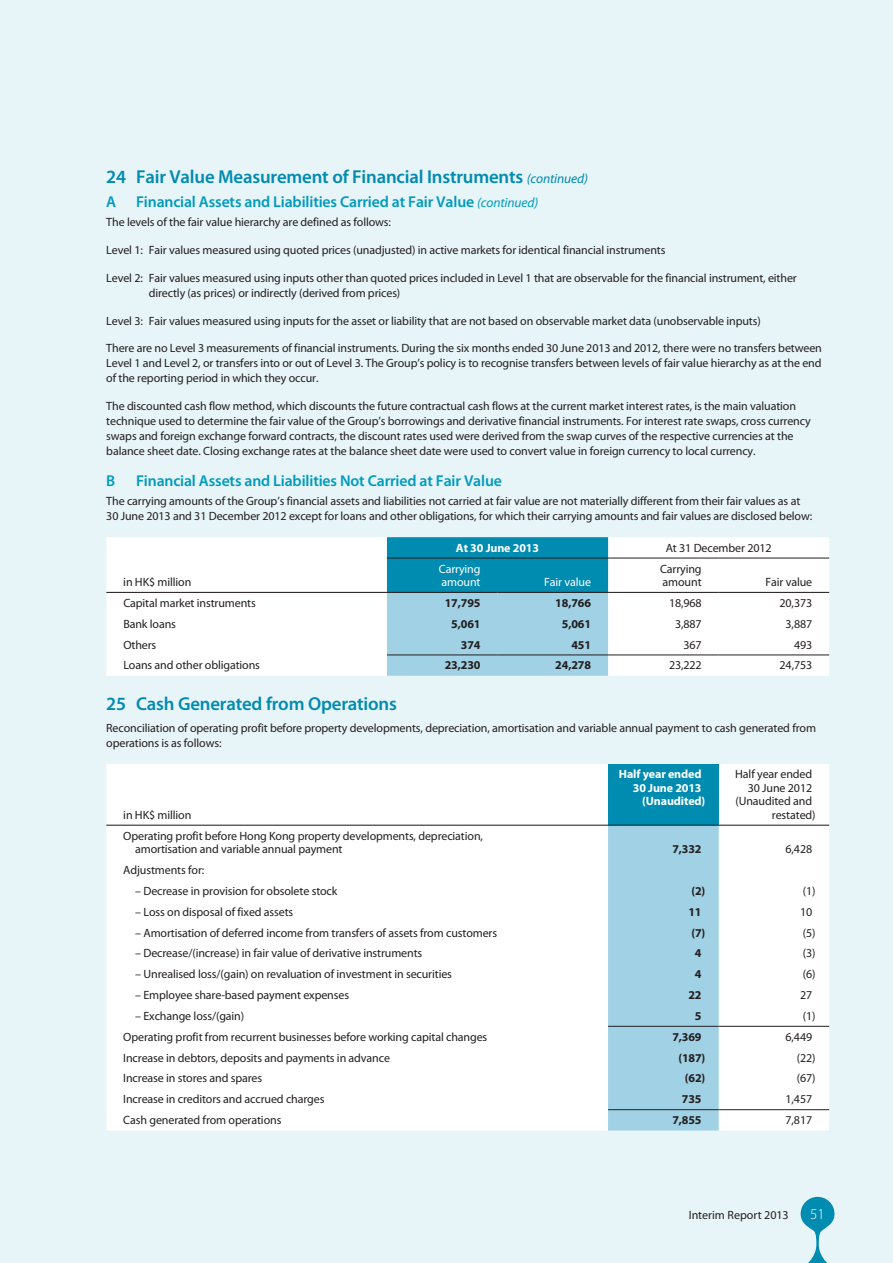
<style>
.page{position:relative;width:893px;height:1263px;background:#e7f4f8}
.page>*{position:absolute;margin:0;border:0;box-sizing:border-box;transform-origin:0 0}
.t1{font:600 18.75px "Myriad Pro";letter-spacing:-.01em;color:#008bb0}
.t2{font:600 15.75px "Myriad Pro";letter-spacing:-.01em;color:#009bbd}
.t3{font:300 15px "Myriad Pro";color:#fff}
.t4{font:12px/15px "Myriad Pro";letter-spacing:-.01em;color:#231f20}
.t5{font:700 12px "Myriad Pro";letter-spacing:-.01em;color:#231f20}
.t6{font:700 12px "Myriad Pro";letter-spacing:-.01em;color:#fff}
.t7{font:12px/13.5px "Myriad Pro";letter-spacing:-.01em;color:#fff}
.s1{font-weight:400;font-style:italic;font-size:13.5px}
</style>
<div class="page">
<div style="left:106px;top:537px;width:723px;height:139px;background:#fff"></div>
<svg style="left:387px;top:537px;width:221px;height:139px;background:#60b4ce"></svg>
<hr style="left:387px;top:592px;width:110px;height:1px;background:#231f20">
<hr style="left:497px;top:592px;width:111px;height:1px;background:#231f20">
<hr style="left:608px;top:592px;width:111px;height:1px;background:#231f20">
<hr style="left:719px;top:592px;width:110px;height:1px;background:#231f20">
<hr style="left:106px;top:592px;width:281px;height:1px;background:#231f20">
<hr style="left:608px;top:558px;width:111px;height:1px;background:#231f20">
<hr style="left:719px;top:558px;width:110px;height:1px;background:#231f20">
<hr style="left:387px;top:558px;width:110px;height:1px;background:#231f20">
<hr style="left:497px;top:558px;width:111px;height:1px;background:#231f20">
<hr style="left:387px;top:655px;width:110px;height:1px;background:#231f20">
<hr style="left:497px;top:655px;width:111px;height:1px;background:#231f20">
<hr style="left:608px;top:655px;width:111px;height:1px;background:#231f20">
<hr style="left:719px;top:655px;width:110px;height:1px;background:#231f20">
<div style="left:106px;top:764px;width:723px;height:366px;background:#fff"></div>
<div style="left:608px;top:764px;width:111px;height:61px;background:#008bb0"></div>
<div style="left:608px;top:826px;width:111px;height:304px;background:#a0d1e4"></div>
<hr style="left:608px;top:825px;width:111px;height:1px;background:#231f20">
<hr style="left:719px;top:825px;width:110px;height:1px;background:#231f20">
<hr style="left:106px;top:825px;width:502px;height:1px;background:#231f20">
<hr style="left:608px;top:1026px;width:111px;height:1px;background:#231f20">
<hr style="left:719px;top:1026px;width:110px;height:1px;background:#231f20">
<hr style="left:608px;top:1109px;width:111px;height:1px;background:#231f20">
<hr style="left:719px;top:1109px;width:110px;height:1px;background:#231f20">
<svg style="left:800px;top:1197px;width:35px;height:66px"></svg>
<h1 class="t1" style="left:106px;top:166px;width:483px">24 Fair Value Measurement of Financial Instruments <span class="s1">(continued)</span></h1>
<h2 class="t2" style="left:106px;top:193px;width:12px">A</h2>
<h2 class="t2" style="left:136px;top:193px;width:404px">Financial Assets and Liabilities Carried at Fair Value <span class="s1">(continued)</span></h2>
<p class="t4" style="left:106px;top:215px;width:286px">The levels of the fair value hierarchy are defined as follows:</p>
<p class="t4" style="left:106px;top:243px;width:561px">Level 1: Fair values measured using quoted prices (unadjusted) in active markets for identical financial instruments</p>
<p class="t4" style="left:149px;top:271px;width:649px;text-indent:-43px">Level 2: Fair values measured using inputs other than quoted prices included in Level 1 that are observable for the financial instrument, either directly (as prices) or indirectly (derived from prices)</p>
<p class="t4" style="left:106px;top:313px;width:656px">Level 3: Fair values measured using inputs for the asset or liability that are not based on observable market data (unobservable inputs)</p>
<p class="t4" style="left:106px;top:341px;width:717px;text-align:justify">There are no Level 3 measurements of financial instruments. During the six months ended 30 June 2013 and 2012, there were no transfers between Level 1 and Level 2, or transfers into or out of Level 3. The Group’s policy is to recognise transfers between levels of fair value hierarchy as at the end of the reporting period in which they occur.</p>
<p class="t4" style="left:106px;top:399px;width:706px">The discounted cash flow method, which discounts the future contractual cash flows at the current market interest rates, is the main valuation technique used to determine the fair value of the Group’s borrowings and derivative financial instruments. For interest rate swaps, cross currency swaps and foreign exchange forward contracts, the discount rates used were derived from the swap curves of the respective currencies at the balance sheet date. Closing exchange rates at the balance sheet date were used to convert value in foreign currency to local currency.</p>
<h2 class="t2" style="left:106px;top:472px;width:11px">B</h2>
<h2 class="t2" style="left:136px;top:472px;width:367px">Financial Assets and Liabilities Not Carried at Fair Value</h2>
<p class="t4" style="left:106px;top:494px;width:707px">The carrying amounts of the Group’s financial assets and liabilities not carried at fair value are not materially different from their fair values as at<br>30 June 2013 and 31 December 2012 except for loans and other obligations, for which their carrying amounts and fair values are disclosed below:</p>
<p class="t6" style="left:456px;top:541px;width:85px">At 30 June 2013</p>
<p class="t4" style="left:666px;top:540px;width:107px">At 31 December 2012</p>
<p class="t4" style="left:123px;top:575px;width:70px">in HK$ million</p>
<p class="t7" style="left:439px;top:562px;width:43px">Carrying amount</p>
<p class="t4" style="left:660px;top:562px;width:43px;line-height:13.5px">Carrying amount</p>
<p class="t7" style="left:544px;top:575px;width:48px">Fair value</p>
<p class="t4" style="left:765px;top:575px;width:48px">Fair value</p>
<p class="t4" style="left:123px;top:596px;width:134px">Capital market instruments</p>
<p class="t5" style="left:445px;top:596px;width:37px">17,795</p>
<p class="t5" style="left:555px;top:596px;width:37px">18,766</p>
<p class="t4" style="left:669px;top:596px;width:34px">18,968</p>
<p class="t4" style="left:779px;top:596px;width:34px">20,373</p>
<p class="t4" style="left:123px;top:616px;width:54px">Bank loans</p>
<p class="t5" style="left:451px;top:617px;width:31px">5,061</p>
<p class="t5" style="left:562px;top:617px;width:31px">5,061</p>
<p class="t4" style="left:675px;top:616px;width:28px">3,887</p>
<p class="t4" style="left:786px;top:616px;width:28px">3,887</p>
<p class="t4" style="left:123px;top:637px;width:34px">Others</p>
<p class="t5" style="left:461px;top:638px;width:21px">374</p>
<p class="t5" style="left:571px;top:638px;width:21px">451</p>
<p class="t4" style="left:683px;top:637px;width:20px">367</p>
<p class="t4" style="left:794px;top:637px;width:20px">493</p>
<p class="t4" style="left:123px;top:658px;width:138px">Loans and other obligations</p>
<p class="t5" style="left:445px;top:659px;width:37px">23,230</p>
<p class="t5" style="left:555px;top:659px;width:37px">24,278</p>
<p class="t4" style="left:669px;top:658px;width:34px">23,222</p>
<p class="t4" style="left:780px;top:658px;width:34px">24,753</p>
<h1 class="t1" style="left:106px;top:694px;width:292px">25 Cash Generated from Operations</h1>
<p class="t4" style="left:106px;top:720px;width:711px">Reconciliation of operating profit before property developments, depreciation, amortisation and variable annual payment to cash generated from operations is as follows:</p>
<p class="t4" style="left:123px;top:807px;width:70px">in HK$ million</p>
<p class="t4" style="left:135px;top:829px;width:349px;line-height:13.5px;text-indent:-12px">Operating profit before Hong Kong property developments, depreciation, amortisation and variable annual payment</p>
<p class="t6" style="left:619px;top:767px;width:84px">Half year ended</p>
<p class="t6" style="left:633px;top:781px;width:70px">30 June 2013</p>
<p class="t6" style="left:642px;top:794px;width:65px">(Unaudited)</p>
<p class="t4" style="left:735px;top:768px;width:82px;line-height:13.5px;text-align:right">Half year ended<br>30 June 2012 (Unaudited and restated)</p>
<p class="t5" style="left:672px;top:842px;width:31px">7,332</p>
<p class="t4" style="left:786px;top:842px;width:28px">6,428</p>
<p class="t4" style="left:123px;top:863px;width:83px">Adjustments for:</p>
<p class="t4" style="left:135px;top:883px;width:204px">– Decrease in provision for obsolete stock</p>
<p class="t5" style="left:691px;top:884px;width:15px">(2)</p>
<p class="t4" style="left:803px;top:883px;width:14px">(1)</p>
<p class="t4" style="left:135px;top:904px;width:160px">– Loss on disposal of fixed assets</p>
<p class="t5" style="left:688px;top:905px;width:15px">11</p>
<p class="t4" style="left:800px;top:904px;width:14px">10</p>
<p class="t4" style="left:135px;top:925px;width:363px">– Amortisation of deferred income from transfers of assets from customers</p>
<p class="t5" style="left:691px;top:926px;width:15px">(7)</p>
<p class="t4" style="left:803px;top:925px;width:14px">(5)</p>
<p class="t4" style="left:135px;top:946px;width:289px">– Decrease/(increase) in fair value of derivative instruments</p>
<p class="t5" style="left:695px;top:947px;width:8px">4</p>
<p class="t4" style="left:803px;top:946px;width:14px">(3)</p>
<p class="t4" style="left:135px;top:967px;width:318px">– Unrealised loss/(gain) on revaluation of investment in securities</p>
<p class="t5" style="left:695px;top:967px;width:8px">4</p>
<p class="t4" style="left:803px;top:967px;width:14px">(6)</p>
<p class="t4" style="left:135px;top:988px;width:215px">– Employee share-based payment expenses</p>
<p class="t5" style="left:688px;top:988px;width:15px">22</p>
<p class="t4" style="left:800px;top:988px;width:14px">27</p>
<p class="t4" style="left:135px;top:1009px;width:111px">– Exchange loss/(gain)</p>
<p class="t5" style="left:695px;top:1009px;width:8px">5</p>
<p class="t4" style="left:803px;top:1009px;width:14px">(1)</p>
<p class="t4" style="left:123px;top:1029px;width:366px">Operating profit from recurrent businesses before working capital changes</p>
<p class="t5" style="left:672px;top:1030px;width:31px">7,369</p>
<p class="t4" style="left:786px;top:1029px;width:28px">6,449</p>
<p class="t4" style="left:123px;top:1050px;width:268px">Increase in debtors, deposits and payments in advance</p>
<p class="t5" style="left:678px;top:1051px;width:29px">(187)</p>
<p class="t4" style="left:797px;top:1050px;width:20px">(22)</p>
<p class="t4" style="left:123px;top:1071px;width:140px">Increase in stores and spares</p>
<p class="t5" style="left:685px;top:1072px;width:22px">(62)</p>
<p class="t4" style="left:797px;top:1071px;width:20px">(67)</p>
<p class="t4" style="left:123px;top:1092px;width:203px">Increase in creditors and accrued charges</p>
<p class="t5" style="left:682px;top:1092px;width:21px">735</p>
<p class="t4" style="left:786px;top:1092px;width:28px">1,457</p>
<p class="t4" style="left:123px;top:1113px;width:160px">Cash generated from operations</p>
<p class="t5" style="left:672px;top:1113px;width:31px">7,855</p>
<p class="t4" style="left:786px;top:1113px;width:28px">7,817</p>
<p class="t4" style="left:689px;top:1207px;width:102px">Interim Report 2013</p>
<p class="t3" style="left:810px;top:1205px;width:16px">51</p>
</div>
